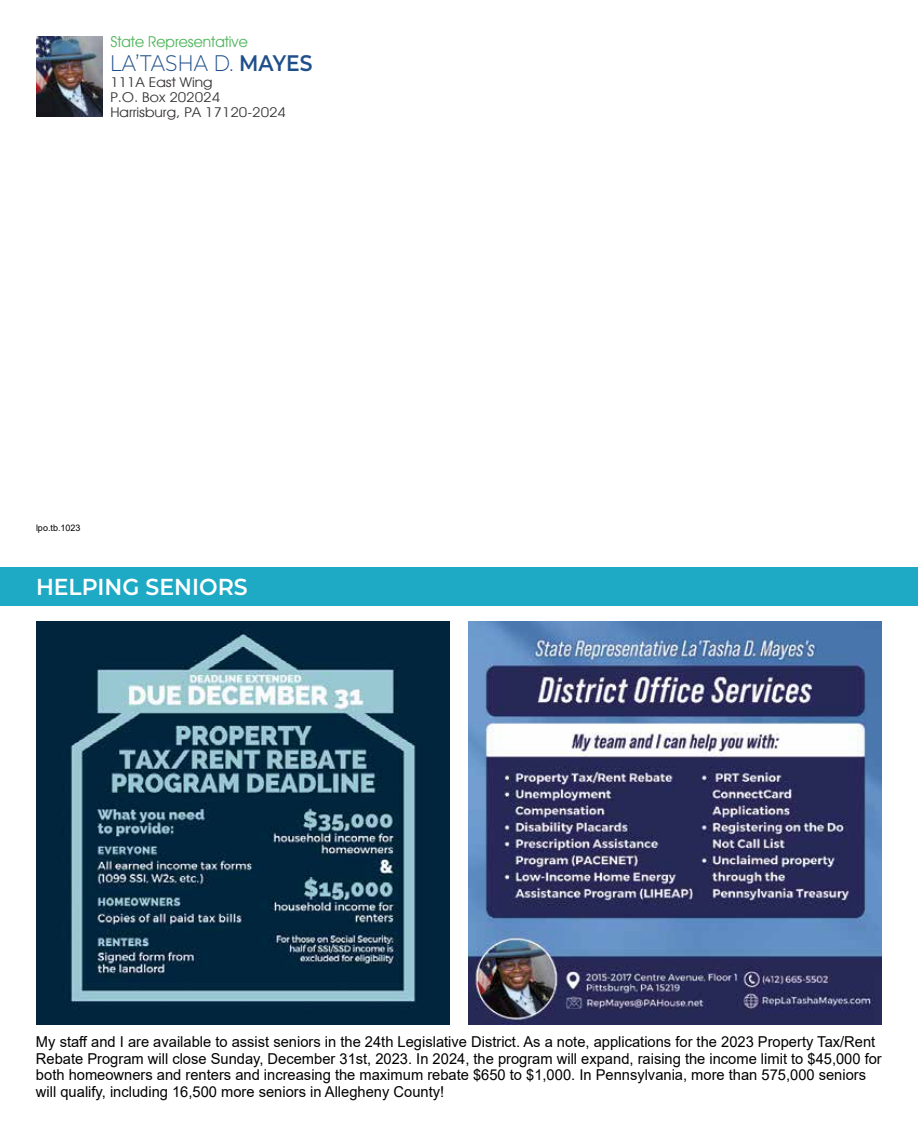
<style>
.page{position:relative;width:918px;height:1134px;background:#fff}
.page>*{position:absolute;margin:0;border:0;box-sizing:border-box;transform-origin:0 0}
.t1{font:600 23.1px "Montserrat";color:#fff;scale:.95 1}
.t2{font:300 22.5px "Montserrat";color:#1f4f8b;scale:.9 1}
.t3{font:15px/16.5px "Arial";color:#000}
.t4{font:15px "Avant Guard Regular SWFTE";color:#50b45b}
.t5{font:13.5px/15px "Avant Guard Regular SWFTE";color:#3a3636;scale:1.11 1}
.t6{font:9px "Arial";color:#000}
.s1{font-weight:600}
</style>
<div class="page">
<hr style="left:0;top:667px;width:1px;height:467px;background:#1f4f8b">
<img style="left:36px;top:36px;width:67px;height:81px">
<hr style="left:917px;top:162px;width:1px;height:972px;background:#1f4f8b">
<svg style="left:917px;top:179px;width:1px;height:23px"></svg>
<hr style="left:917px;top:0;width:1px;height:36px;background:#1f4f8b">
<img style="left:469px;top:622px;width:413px;height:403px">
<img style="left:36px;top:622px;width:413px;height:403px">
<div style="left:0;top:567px;width:918px;height:39px;background:#1ea9c4"></div>
<hr style="left:0;top:411px;width:1px;height:39px;background:#50b45b">
<hr style="left:0;top:36px;width:1px;height:63px;background:#1ea9c4">
<p class="t4" style="left:110px;top:32px;width:139px">State Representative</p>
<h2 class="t2" style="left:110px;top:47px;width:227px">LA’TASHA D. <span class="s1">MAYES</span></h2>
<p class="t5" style="left:110px;top:74px;width:160px">111A East Wing<br>P.O. Box 202024<br>Harrisburg, PA 17120-2024</p>
<p class="t6" style="left:36px;top:522px;width:46px">lpo.tb.1023</p>
<h1 class="t1" style="left:36px;top:570px;width:224px">HELPING SENIORS</h1>
<p class="t3" style="left:36px;top:1034px;width:847px">My staff and I are available to assist seniors in the 24th Legislative District. As a note, applications for the 2023 Property Tax/Rent Rebate Program will close Sunday, December 31st, 2023. In 2024, the program will expand, raising the income limit to $45,000 for both homeowners and renters and increasing the maximum rebate $650 to $1,000. In Pennsylvania, more than 575,000 seniors will qualify, including 16,500 more seniors in Allegheny County!</p>
</div>
